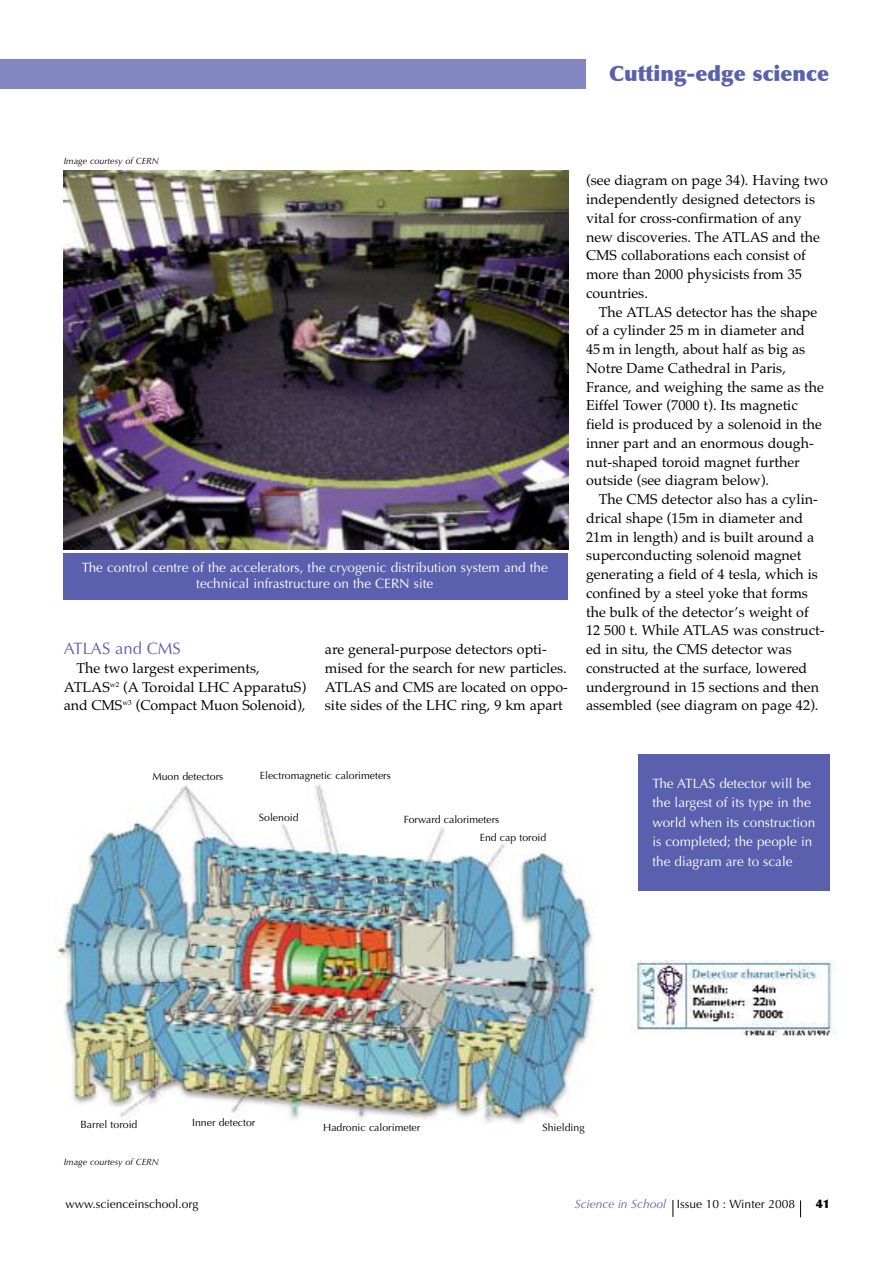
<style>
.page{position:relative;width:893px;height:1263px;background:#fff}
.page>*{position:absolute;margin:0;border:0;box-sizing:border-box;transform-origin:0 0}
.t1{font:900 21px "Optima";color:#5a60ad}
.t2{font:16.5px "Optima";color:#5a60ad}
.t3{font:14.25px/18.8px "Palatino";color:#000}
.t4{font:13.5px/19.5px "Optima";color:#fff;text-align:center}
.t5{font:12px "Optima";color:#000}
.t6{font:900 12px "Optima";color:#000}
.t7{font:10.5px/17.2px "Optima";color:#000}
.t8{font:italic 9px "Optima";color:#000}
.s1{font-style:italic;color:#5a60ad}
</style>
<div class="page">
<img style="left:56px;top:784px;width:539px;height:340px">
<div style="left:64px;top:553px;width:504px;height:46px;background:#5a60ad"></div>
<div style="left:0;top:60px;width:586px;height:29px;background:#8388c2"></div>
<svg style="left:673px;top:1200px;width:1px;height:17px"></svg>
<svg style="left:800px;top:1200px;width:1px;height:17px"></svg>
<img style="left:64px;top:170px;width:504px;height:380px">
<div style="left:638px;top:755px;width:191px;height:136px;background:#5a60ad"></div>
<img style="left:632px;top:961px;width:204px;height:76px">
<h1 class="t1" style="left:609px;top:61px;width:222px">Cutting-edge science</h1>
<p class="t8" style="left:64px;top:156px;width:96px">Image courtesy of CERN</p>
<p class="t4" style="left:82px;top:559px;width:468px;line-height:16.5px">The control centre of the accelerators, the cryogenic distribution system and the technical infrastructure on the CERN site</p>
<p class="t2" style="left:64px;top:639px;width:119px">ATLAS and CMS</p>
<p class="t3" style="left:64px;top:658px;width:244px;text-indent:13px">The two largest experiments,<br>ATLAS<sup>w2</sup> (A Toroidal LHC ApparatuS) and CMS<sup>w3</sup> (Compact Muon Solenoid),</p>
<p class="t3" style="left:325px;top:640px;width:245px">are general-purpose detectors opti&shy;mised for the search for new particles.<br>ATLAS and CMS are located on oppo&shy;site sides of the LHC ring, 9 km apart</p>
<p class="t3" style="left:586px;top:171px;width:243px">(see diagram on page 34). Having two independently designed detectors is vital for cross-confirmation of any new discoveries. The ATLAS and the<br>CMS collaborations each consist of more than 2000 physicists from 35 countries.</p>
<p class="t3" style="left:586px;top:302px;width:239px;text-indent:13px">The ATLAS detector has the shape of a cylinder 25 m in diameter and<br>45 m in length, about half as big as Notre Dame Cathedral in Paris, France, and weighing the same as the Eiffel Tower (7000 t). Its magnetic field is produced by a solenoid in the inner part and an enormous dough&shy;nut-shaped toroid magnet further outside (see diagram below).</p>
<p class="t3" style="left:586px;top:490px;width:240px;text-indent:13px">The CMS detector also has a cylin&shy;drical shape (15m in diameter and 21m in length) and is built around a superconducting solenoid magnet generating a field of 4 tesla, which is confined by a steel yoke that forms the bulk of the detector’s weight of 12 500 t. While ATLAS was construct&shy;ed in situ, the CMS detector was constructed at the surface, lowered underground in 15 sections and then assembled (see diagram on page 42).</p>
<p class="t7" style="left:152px;top:768px;width:72px">Muon detectors</p>
<p class="t7" style="left:260px;top:766px;width:132px">Electromagnetic calorimeters</p>
<p class="t7" style="left:259px;top:808px;width:41px">Solenoid</p>
<p class="t7" style="left:480px;top:811px;width:68px;text-indent:-76px">Forward calorimeters<br>End cap toroid</p>
<p class="t4" style="left:652px;top:774px;width:164px;text-align:left">The ATLAS detector will be the largest of its type in the world when its construction is completed; the people in the diagram are to scale</p>
<p class="t7" style="left:81px;top:1116px;width:58px">Barrel toroid</p>
<p class="t7" style="left:192px;top:1114px;width:65px">Inner detector</p>
<p class="t8" style="left:64px;top:1157px;width:96px">Image courtesy of CERN</p>
<p class="t7" style="left:323px;top:1119px;width:99px">Hadronic calorimeter</p>
<p class="t7" style="left:543px;top:1118px;width:44px">Shielding</p>
<p class="t5" style="left:65px;top:1196px;width:134px">www.scienceinschool.org</p>
<p class="t5" style="left:575px;top:1197px;width:222px"><span class="s1">Science in School</span> Issue 10 : Winter 2008</p>
<p class="t6" style="left:816px;top:1196px;width:16px">41</p>
</div>
